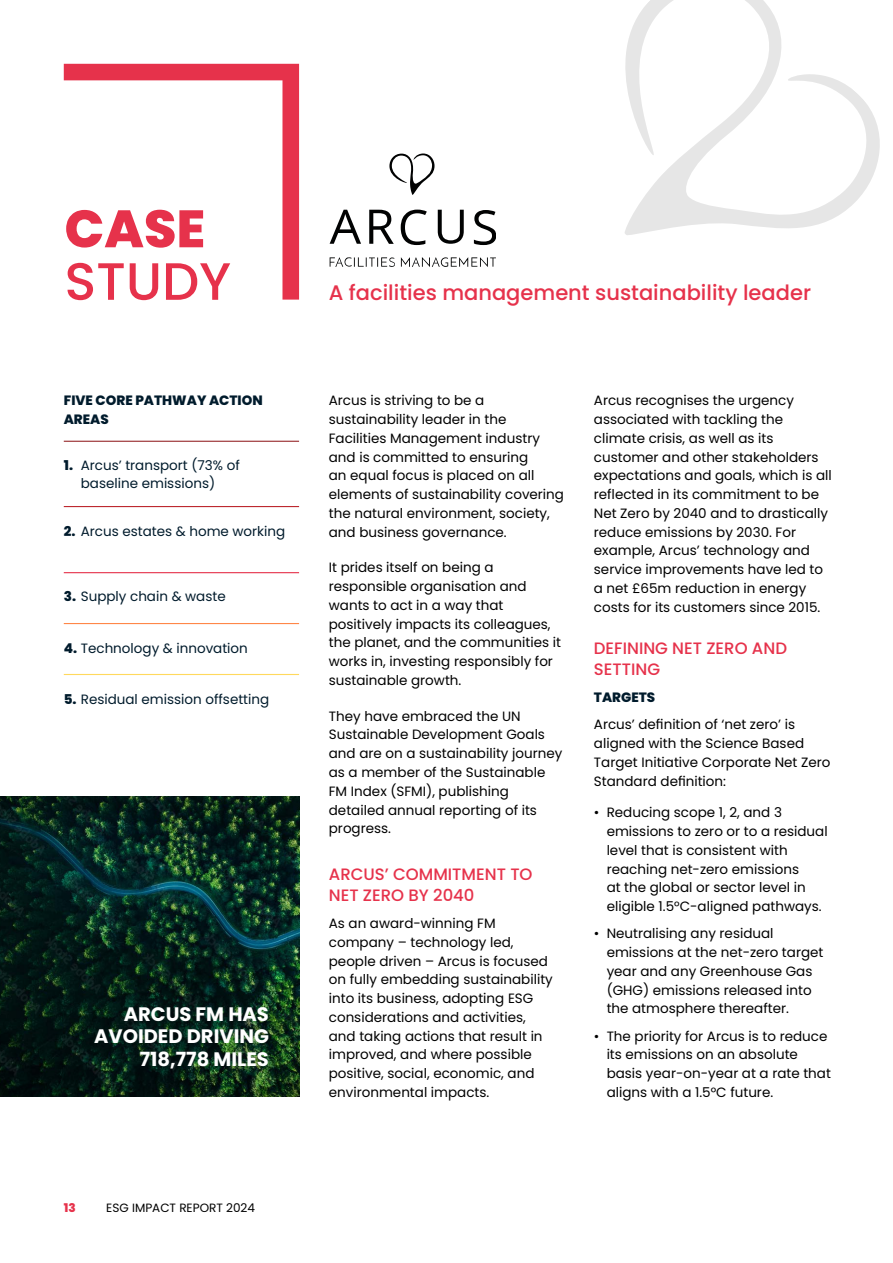
<style>
.page{position:relative;width:893px;height:1263px;background:#fff}
.page>*{position:absolute;margin:0;border:0;box-sizing:border-box;transform-origin:0 0}
.t1{font:500 52.5px "Poppins";color:#e6324b}
.t2{font:800 52.5px "Poppins";color:#e6324b}
.t3{font:500 21px "Poppins";color:#e6324b}
.t4{font:700 19.5px/22.5px "Poppins";color:#fff;text-align:right}
.t5{font:500 16.5px/21px "Poppins";color:#e6324b}
.t6{font:13.5px/18.8px "Poppins";color:#000}
.t7{font:13.5px/18px "Poppins";color:#001b2c;text-align:center}
.t8{font:800 13.5px/18.8px "Poppins";color:#001b2c}
.t9{font:12px "Poppins";color:#000}
.t10{font:800 12px "Poppins";color:#e6324b}
.s1{font-weight:800}
</style>
<div class="page">
<svg style="left:64px;top:64px;width:235px;height:236px"></svg>
<hr style="left:64px;top:441px;width:235px;height:1px;background:#97292b">
<hr style="left:64px;top:506px;width:235px;height:1px;background:#bd2930">
<hr style="left:64px;top:572px;width:235px;height:1px;background:#e6324b">
<hr style="left:64px;top:623px;width:235px;height:1px;background:#ff8748">
<hr style="left:64px;top:674px;width:235px;height:1px;background:#ffd95d">
<svg style="left:329px;top:209px;width:167px;height:58px"></svg>
<svg style="left:389px;top:153px;width:46px;height:42px"></svg>
<svg style="left:625px;top:0;width:255px;height:235px"></svg>
<img style="left:0;top:797px;width:299px;height:299px">
<h1 class="t2" style="left:64px;top:198px;width:142px">CASE</h1>
<h1 class="t1" style="left:64px;top:251px;width:168px">STUDY</h1>
<p class="t8" style="left:64px;top:391px;width:200px">FIVE CORE PATHWAY ACTION<br>AREAS</p>
<p class="t7" style="left:64px;top:456px;width:178px"><span class="s1">1.</span> Arcus’ transport (73% of baseline emissions)</p>
<p class="t7" style="left:64px;top:522px;width:223px"><span class="s1">2.</span> Arcus estates &amp; home working</p>
<p class="t7" style="left:64px;top:587px;width:163px"><span class="s1">3.</span> Supply chain &amp; waste</p>
<p class="t7" style="left:64px;top:639px;width:186px"><span class="s1">4.</span> Technology &amp; innovation</p>
<p class="t7" style="left:64px;top:690px;width:207px"><span class="s1">5.</span> Residual emission offsetting</p>
<h3 class="t4" style="left:94px;top:1003px;width:176px">ARCUS FM HAS<br>AVOIDED DRIVING<br>718,778 MILES</h3>
<p class="t10" style="left:64px;top:1200px;width:13px">13</p>
<p class="t9" style="left:106px;top:1200px;width:150px">ESG IMPACT REPORT 2024</p>
<h2 class="t3" style="left:329px;top:280px;width:484px">A facilities management sustainability leader</h2>
<p class="t6" style="left:329px;top:391px;width:237px">Arcus is striving to be a sustainability leader in the<br>Facilities Management industry and is committed to ensuring<br>an equal focus is placed on all elements of sustainability covering the natural environment, society, and business governance.</p>
<p class="t6" style="left:329px;top:558px;width:234px">It prides itself on being a responsible organisation and wants to act in a way that positively impacts its colleagues, the planet, and the communities it works in, investing responsibly for sustainable growth.</p>
<p class="t6" style="left:329px;top:707px;width:235px">They have embraced the UN<br>Sustainable Development Goals and are on a sustainability journey as a member of the Sustainable<br>FM Index (SFMI), publishing detailed annual reporting of its progress.</p>
<p class="t5" style="left:329px;top:863px;width:205px">ARCUS’ COMMITMENT TO<br>NET ZERO BY 2040</p>
<p class="t6" style="left:329px;top:914px;width:225px">As an award-winning FM company – technology led, people driven – Arcus is focused on fully embedding sustainability into its business, adopting ESG considerations and activities, and taking actions that result in improved, and where possible positive, social, economic, and environmental impacts.</p>
<p class="t6" style="left:594px;top:391px;width:239px">Arcus recognises the urgency associated with tackling the climate crisis, as well as its customer and other stakeholders expectations and goals, which is all reflected in its commitment to be<br>Net Zero by 2040 and to drastically reduce emissions by 2030. For example, Arcus’ technology and service improvements have led to a net £65m reduction in energy costs for its customers since 2015.</p>
<p class="t5" style="left:594px;top:638px;width:195px">DEFINING NET ZERO AND<br>SETTING</p>
<p class="t8" style="left:594px;top:688px;width:63px">TARGETS</p>
<p class="t6" style="left:594px;top:715px;width:238px">Arcus’ definition of ‘net zero’ is aligned with the Science Based<br>Target Initiative Corporate Net Zero<br>Standard definition:</p>
<p class="t6" style="left:607px;top:803px;width:223px;text-indent:-13px">• Reducing scope 1, 2, and 3 emissions to zero or to a residual level that is consistent with reaching net-zero emissions<br>at the global or sector level in eligible 1.5°C-aligned pathways.</p>
<p class="t6" style="left:607px;top:924px;width:218px;text-indent:-13px">• Neutralising any residual emissions at the net-zero target year and any Greenhouse Gas (GHG) emissions released into the atmosphere thereafter.</p>
<p class="t6" style="left:607px;top:1026px;width:226px;text-indent:-13px">• The priority for Arcus is to reduce its emissions on an absolute basis year-on-year at a rate that aligns with a 1.5°C future.</p>
</div>
